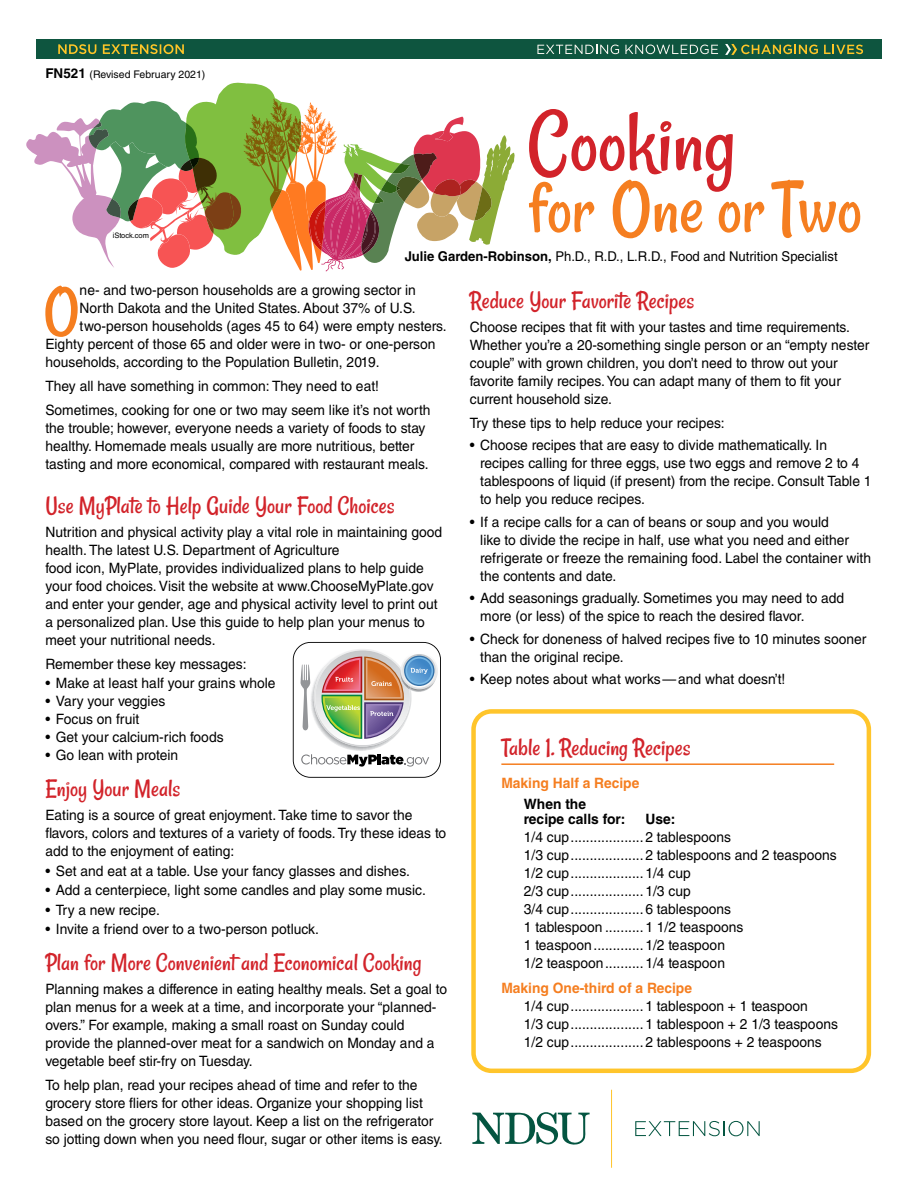
<style>
.page{position:relative;width:918px;height:1188px;background:#fff}
.page>*{position:absolute;margin:0;border:0;box-sizing:border-box;transform-origin:0 0}
.Headline{font:90.6px "Rancho Deluxe";color:#d2232a}
.Headline-2{font:78.75px "Rancho Deluxe";color:#f57e20}
.Body_text{font:68.85px "Rancho Deluxe";color:#f57e20}
.Subhead_1{font:25.5px "Rancho Deluxe";color:#d2232a}
.Body_text-2{font:14.25px/18px "Helvetica LT Std";color:#000}
.Body_text-3{font:700 14.25px "Helvetica LT Std";color:#f57e20}
.Body_text-4{font:700 14.25px/15px "Helvetica LT Std";color:#000}
.Body_text-5{font:13.5px "Helvetica LT Std";color:#000}
.t1{font:10.5px "Helvetica LT Std";color:#000}
.t2{font:7.5px "Helvetica LT Std";color:#000}
.s1{font-weight:700;font-size:13.5px}
.s2{font-weight:700}
</style>
<div class="page">
<svg style="left:293px;top:642px;width:148px;height:136px"></svg>
<svg style="left:472px;top:1112px;width:118px;height:33px"></svg>
<hr style="left:611px;top:1090px;width:1px;height:78px;background:#ffc52b">
<svg style="left:635px;top:1121px;width:125px;height:15px"></svg>
<div style="left:36px;top:39px;width:846px;height:20px;background:#0e553f"></div>
<svg style="left:537px;top:45px;width:82px;height:9px"></svg>
<svg style="left:625px;top:45px;width:93px;height:9px"></svg>
<svg style="left:824px;top:45px;width:39px;height:9px"></svg>
<svg style="left:725px;top:44px;width:93px;height:11px"></svg>
<svg style="left:58px;top:44px;width:126px;height:10px"></svg>
<svg style="left:26px;top:82px;width:489px;height:189px"></svg>
<div style="left:471px;top:709px;width:400px;height:364px;border:4px solid #ffc52b;border-radius:18px"></div>
<hr style="left:501px;top:763px;width:333px;height:2px;background:#f57e20">
<p class="t1" style="left:45px;top:68px;width:162px"><span class="s1">FN521</span> (Revised February 2021)</p>
<p class="t2" style="left:113px;top:231px;width:38px">iStock.com</p>
<p class="Headline" style="left:528px;top:89px;width:209px">Cooking</p>
<p class="Headline-2" style="left:528px;top:161px;width:335px">for One or Two</p>
<p class="Body_text-5" style="left:405px;top:249px;width:434px"><span class="s2">Julie Garden-Robinson,</span> Ph.D., R.D., L.R.D., Food and Nutrition Specialist</p>
<p class="Body_text" style="left:43px;top:269px;width:38px">O</p>
<p class="Body_text-2" style="left:80px;top:281px;width:338px">ne- and two-person households are a growing sector in</p>
<p class="Body_text-2" style="left:80px;top:299px;width:338px">North Dakota and the United States. About 37% of U.S.</p>
<p class="Body_text-2" style="left:80px;top:317px;width:368px">two-person households (ages 45 to 64) were empty nesters.</p>
<p class="Body_text-2" style="left:45px;top:335px;width:392px">Eighty percent of those 65 and older were in two- or one-person</p>
<p class="Body_text-2" style="left:45px;top:353px;width:336px">households, according to the Population Bulletin, 2019.</p>
<p class="Body_text-2" style="left:45px;top:377px;width:335px">They all have something in common: They need to eat!</p>
<p class="Body_text-2" style="left:45px;top:401px;width:387px">Sometimes, cooking for one or two may seem like it’s not worth the trouble; however, everyone needs a variety of foods to stay healthy. Homemade meals usually are more nutritious, better tasting and more economical, compared with restaurant meals.</p>
<p class="Subhead_1" style="left:45px;top:490px;width:351px">Use MyPlate to Help Guide Your Food Choices</p>
<p class="Body_text-2" style="left:45px;top:523px;width:398px">Nutrition and physical activity play a vital role in maintaining good health. The latest U.S. Department of Agriculture<br>food icon, MyPlate, provides individualized plans to help guide your food choices. Visit the website at www.ChooseMyPlate.gov and enter your gender, age and physical activity level to print out a personalized plan. Use this guide to help plan your menus to meet your nutritional needs.</p>
<p class="Body_text-2" style="left:45px;top:655px;width:203px">Remember these key messages:</p>
<p class="Body_text-2" style="left:45px;top:674px;width:232px">• Make at least half your grains whole</p>
<p class="Body_text-2" style="left:45px;top:692px;width:121px">• Vary your veggies</p>
<p class="Body_text-2" style="left:45px;top:710px;width:96px">• Focus on fruit</p>
<p class="Body_text-2" style="left:45px;top:728px;width:180px">• Get your calcium-rich foods</p>
<p class="Body_text-2" style="left:45px;top:746px;width:134px">• Go lean with protein</p>
<p class="Subhead_1" style="left:45px;top:773px;width:137px">Enjoy Your Meals</p>
<p class="Body_text-2" style="left:45px;top:806px;width:402px">Eating is a source of great enjoyment. Take time to savor the flavors, colors and textures of a variety of foods. Try these ideas to add to the enjoyment of eating:</p>
<p class="Body_text-2" style="left:45px;top:862px;width:366px">• Set and eat at a table. Use your fancy glasses and dishes.</p>
<p class="Body_text-2" style="left:45px;top:881px;width:382px">• Add a centerpiece, light some candles and play some music.</p>
<p class="Body_text-2" style="left:45px;top:901px;width:116px">• Try a new recipe.</p>
<p class="Body_text-2" style="left:45px;top:920px;width:275px">• Invite a friend over to a two-person potluck.</p>
<p class="Subhead_1" style="left:45px;top:947px;width:378px">Plan for More Convenient and Economical Cooking</p>
<p class="Body_text-2" style="left:45px;top:980px;width:403px">Planning makes a difference in eating healthy meals. Set a goal to plan menus for a week at a time, and incorporate your “planned&shy;overs.” For example, making a small roast on Sunday could provide the planned-over meat for a sandwich on Monday and a vegetable beef stir-fry on Tuesday.</p>
<p class="Body_text-2" style="left:45px;top:1076px;width:399px">To help plan, read your recipes ahead of time and refer to the grocery store fliers for other ideas. Organize your shopping list based on the grocery store layout. Keep a list on the refrigerator so jotting down when you need flour, sugar or other items is easy.</p>
<p class="Subhead_1" style="left:470px;top:285px;width:226px">Reduce Your Favorite Recipes</p>
<p class="Body_text-2" style="left:470px;top:318px;width:401px">Choose recipes that fit with your tastes and time requirements.<br>Whether you’re a 20-something single person or an “empty nester couple” with grown children, you don’t need to throw out your favorite family recipes. You can adapt many of them to fit your current household size.</p>
<p class="Body_text-2" style="left:470px;top:414px;width:257px">Try these tips to help reduce your recipes:</p>
<p class="Body_text-2" style="left:480px;top:436px;width:393px;text-indent:-10px">• Choose recipes that are easy to divide mathematically. In recipes calling for three eggs, use two eggs and remove 2 to 4 tablespoons of liquid (if present) from the recipe. Consult Table 1 to help you reduce recipes.</p>
<p class="Body_text-2" style="left:480px;top:513px;width:392px;text-indent:-10px">• If a recipe calls for a can of beans or soup and you would<br>like to divide the recipe in half, use what you need and either refrigerate or freeze the remaining food. Label the container with the contents and date.</p>
<p class="Body_text-2" style="left:480px;top:589px;width:366px;text-indent:-10px">• Add seasonings gradually. Sometimes you may need to add more (or less) of the spice to reach the desired flavor.</p>
<p class="Body_text-2" style="left:480px;top:630px;width:388px;text-indent:-10px">• Check for doneness of halved recipes five to 10 minutes sooner than the original recipe.</p>
<p class="Body_text-2" style="left:470px;top:670px;width:317px">• Keep notes about what works—and what doesn’t!</p>
<p class="Subhead_1" style="left:501px;top:732px;width:191px">Table 1. Reducing Recipes</p>
<p class="Body_text-3" style="left:501px;top:774px;width:139px">Making Half a Recipe</p>
<p class="Body_text-4" style="left:524px;top:796px;width:103px">When the recipe calls for:</p>
<p class="Body_text-4" style="left:645px;top:811px;width:31px">Use:</p>
<p class="Body_text-2" style="left:524px;top:828px;width:209px">1/4 cup...................2 tablespoons</p>
<p class="Body_text-2" style="left:524px;top:846px;width:314px">1/3 cup...................2 tablespoons and 2 teaspoons</p>
<p class="Body_text-2" style="left:524px;top:864px;width:168px">1/2 cup...................1/4 cup</p>
<p class="Body_text-2" style="left:524px;top:882px;width:168px">2/3 cup...................1/3 cup</p>
<p class="Body_text-2" style="left:524px;top:900px;width:209px">3/4 cup...................6 tablespoons</p>
<p class="Body_text-2" style="left:524px;top:918px;width:221px">1 tablespoon ..........1 1/2 teaspoons</p>
<p class="Body_text-2" style="left:524px;top:936px;width:203px">1 teaspoon.............1/2 teaspoon</p>
<p class="Body_text-2" style="left:524px;top:954px;width:203px">1/2 teaspoon..........1/4 teaspoon</p>
<p class="Body_text-3" style="left:501px;top:980px;width:192px">Making One-third of a Recipe</p>
<p class="Body_text-2" style="left:524px;top:997px;width:286px">1/4 cup...................1 tablespoon + 1 teaspoon</p>
<p class="Body_text-2" style="left:524px;top:1015px;width:316px">1/3 cup...................1 tablespoon + 2 1/3 teaspoons</p>
<p class="Body_text-2" style="left:524px;top:1033px;width:299px">1/2 cup...................2 tablespoons + 2 teaspoons</p>
</div>
